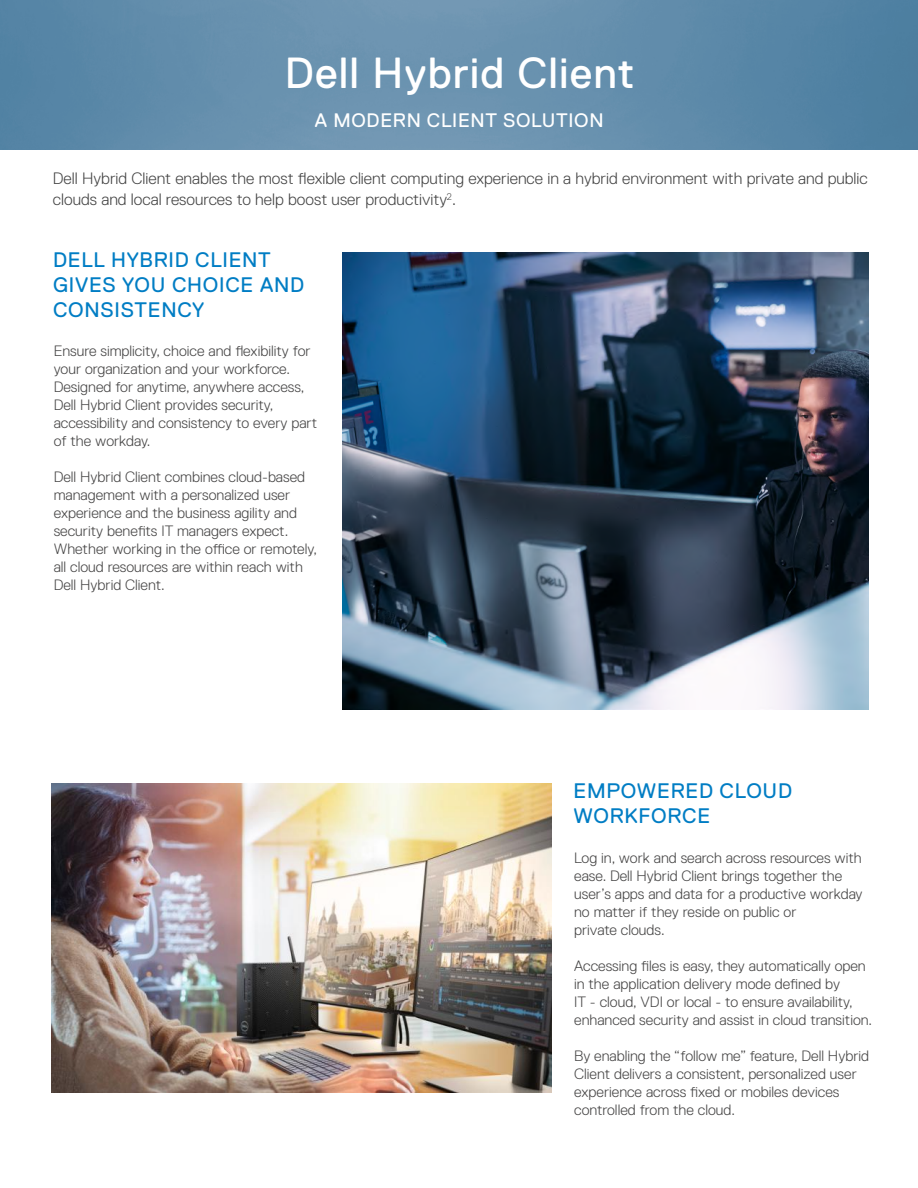
<style>
.page{position:relative;width:918px;height:1188px;background:#fff}
.page>*{position:absolute;margin:0;border:0;box-sizing:border-box;transform-origin:0 0}
.t1{font:43.5px "Dell Replica";letter-spacing:.025em;color:#fff}
.t2{font:21px/25.2px "Dell Replica";letter-spacing:.035em;color:#007dc4}
.t3{font:19.5px "Dell Replica";letter-spacing:.035em;color:#fff}
.t4{font:300 16.5px/21px "Dell Replica";color:#444}
.t5{font:300 15px/18px "Dell Replica";color:#454444}
</style>
<div class="page">
<img style="left:0;top:0;width:918px;height:150px">
<img style="left:343px;top:253px;width:525px;height:457px">
<img style="left:52px;top:783px;width:500px;height:310px">
<h1 class="t1" style="left:285px;top:48px;width:351px">Dell Hybrid Client</h1>
<h3 class="t3" style="left:315px;top:110px;width:290px">A MODERN CLIENT SOLUTION</h3>
<p class="t4" style="left:53px;top:168px;width:816px">Dell Hybrid Client enables the most flexible client computing experience in a hybrid environment with private and public clouds and local resources to help boost user productivity<sup>2</sup>.</p>
<h2 class="t2" style="left:53px;top:247px;width:253px">DELL HYBRID CLIENT<br>GIVES YOU CHOICE AND<br>CONSISTENCY</h2>
<p class="t5" style="left:54px;top:342px;width:265px">Ensure simplicity, choice and flexibility for your organization and your workforce.<br>Designed for anytime, anywhere access, Dell Hybrid Client provides security, accessibility and consistency to every part of the workday.</p>
<p class="t5" style="left:54px;top:468px;width:265px">Dell Hybrid Client combines cloud-based management with a personalized user experience and the business agility and security benefits IT managers expect.<br>Whether working in the office or remotely, all cloud resources are within reach with Dell Hybrid Client.</p>
<h2 class="t2" style="left:574px;top:778px;width:220px">EMPOWERED CLOUD<br>WORKFORCE</h2>
<p class="t5" style="left:574px;top:849px;width:290px">Log in, work and search across resources with ease. Dell Hybrid Client brings together the user’s apps and data for a productive workday no matter if they reside on public or<br>private clouds.</p>
<p class="t5" style="left:574px;top:957px;width:300px">Accessing files is easy, they automatically open in the application delivery mode defined by<br>IT - cloud, VDI or local - to ensure availability, enhanced security and assist in cloud transition.</p>
<p class="t5" style="left:574px;top:1047px;width:296px">By enabling the “follow me” feature, Dell Hybrid Client delivers a consistent, personalized user experience across fixed or mobiles devices controlled from the cloud.</p>
</div>
